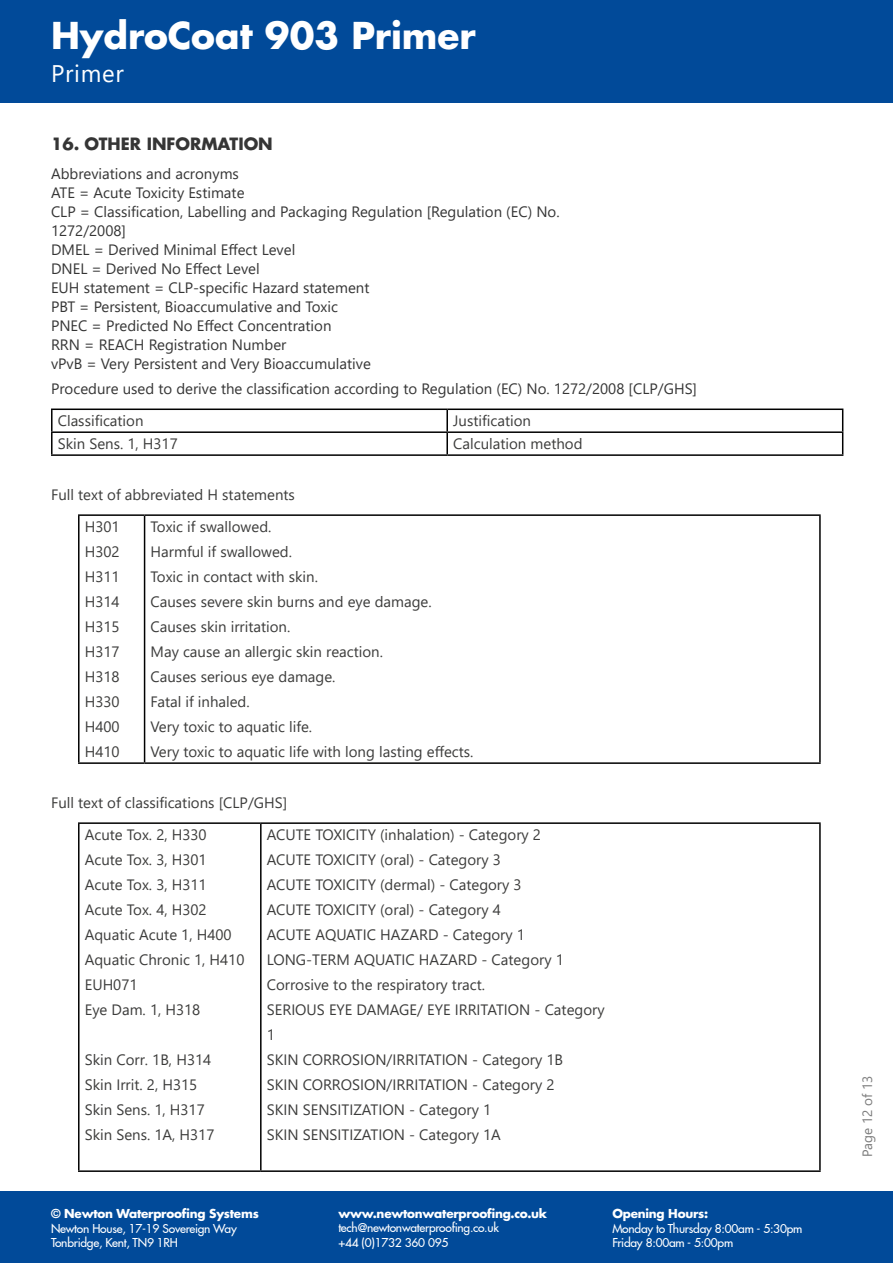
<style>
.page{position:relative;width:893px;height:1263px;background:#fff}
.page>*{position:absolute;margin:0;border:0;box-sizing:border-box;transform-origin:0 0}
.t1{font:700 36px "Futura LT Pro";color:#fff}
.t2{font:24px "Segoe UI";letter-spacing:.03em;color:#fff}
.t3{font:700 16.5px "Futura LT Pro";color:#353535}
.t4{font:15px/25px "Segoe UI";color:#3c3c3b}
.t5{font:15px/19px "Segoe UI";color:#353535}
.t6{font:13.5px "Segoe UI";color:#7b7b7b}
.t7{font:500 12px/14.4px "Futura LT Pro";letter-spacing:-.02em;color:#fff}
.t8{font:700 12px "Futura LT Pro";letter-spacing:-.02em;color:#fff}
</style>
<div class="page">
<div style="left:0;top:0;width:893px;height:103px;background:#014a99"></div>
<div style="left:0;top:1191px;width:893px;height:72px;background:#014a99"></div>
<hr style="left:51px;top:408px;width:396px;height:2px;background:#000">
<hr style="left:51px;top:410px;width:2px;height:21px;background:#000">
<hr style="left:447px;top:408px;width:396px;height:2px;background:#000">
<hr style="left:446px;top:410px;width:2px;height:21px;background:#000">
<hr style="left:51px;top:431px;width:396px;height:2px;background:#000">
<hr style="left:51px;top:433px;width:2px;height:21px;background:#000">
<hr style="left:447px;top:431px;width:396px;height:2px;background:#000">
<hr style="left:446px;top:433px;width:2px;height:21px;background:#000">
<svg style="left:842px;top:410px;width:1px;height:44px"></svg>
<hr style="left:51px;top:454px;width:396px;height:2px;background:#000">
<hr style="left:447px;top:454px;width:396px;height:2px;background:#000">
<hr style="left:78px;top:514px;width:67px;height:2px;background:#000">
<hr style="left:78px;top:516px;width:2px;height:246px;background:#000">
<hr style="left:145px;top:514px;width:676px;height:2px;background:#000">
<hr style="left:144px;top:516px;width:1px;height:246px;background:#000">
<hr style="left:819px;top:516px;width:2px;height:246px;background:#000">
<hr style="left:78px;top:762px;width:67px;height:2px;background:#000">
<hr style="left:145px;top:762px;width:676px;height:2px;background:#000">
<hr style="left:78px;top:822px;width:183px;height:2px;background:#000">
<hr style="left:78px;top:824px;width:2px;height:346px;background:#000">
<hr style="left:261px;top:822px;width:560px;height:2px;background:#000">
<hr style="left:260px;top:824px;width:2px;height:346px;background:#000">
<hr style="left:819px;top:824px;width:2px;height:346px;background:#000">
<hr style="left:78px;top:1170px;width:183px;height:2px;background:#000">
<hr style="left:261px;top:1170px;width:560px;height:2px;background:#000">
<h1 class="t1" style="left:51px;top:8px;width:426px">HydroCoat 903 Primer</h1>
<h2 class="t2" style="left:51px;top:51px;width:74px">Primer</h2>
<p class="t3" style="left:51px;top:131px;width:223px">16. OTHER INFORMATION</p>
<p class="t5" style="left:51px;top:163px;width:510px">Abbreviations and acronyms<br>ATE = Acute Toxicity Estimate<br>CLP = Classification, Labelling and Packaging Regulation [Regulation (EC) No.<br>1272/2008]<br>DMEL = Derived Minimal Effect Level<br>DNEL = Derived No Effect Level<br>EUH statement = CLP-specific Hazard statement<br>PBT = Persistent, Bioaccumulative and Toxic<br>PNEC = Predicted No Effect Concentration<br>RRN = REACH Registration Number<br>vPvB = Very Persistent and Very Bioaccumulative</p>
<p class="t5" style="left:51px;top:378px;width:648px">Procedure used to derive the classification according to Regulation (EC) No. 1272/2008 [CLP/GHS]</p>
<p class="t4" style="left:58px;top:407px;width:87px">Classification</p>
<p class="t4" style="left:453px;top:407px;width:79px">Justification</p>
<p class="t4" style="left:58px;top:430px;width:122px">Skin Sens. 1, H317</p>
<p class="t4" style="left:453px;top:430px;width:131px">Calculation method</p>
<p class="t4" style="left:85px;top:477px;width:212px;line-height:32.1px;text-indent:-34px">Full text of abbreviated H statements<br>H301</p>
<p class="t4" style="left:85px;top:538px;width:36px;text-align:justify">H302<br>H311<br>H314<br>H315<br>H317<br>H318<br>H330<br>H400<br>H410</p>
<p class="t4" style="left:151px;top:513px;width:324px">Toxic if swallowed.<br>Harmful if swallowed.<br>Toxic in contact with skin.<br>Causes severe skin burns and eye damage.<br>Causes skin irritation.<br>May cause an allergic skin reaction.<br>Causes serious eye damage.<br>Fatal if inhaled.<br>Very toxic to aquatic life.<br>Very toxic to aquatic life with long lasting effects.</p>
<p class="t4" style="left:85px;top:785px;width:204px;line-height:32.1px;text-indent:-34px">Full text of classifications [CLP/GHS]<br>Acute Tox. 2, H330</p>
<p class="t4" style="left:85px;top:846px;width:161px">Acute Tox. 3, H301<br>Acute Tox. 3, H311<br>Acute Tox. 4, H302<br>Aquatic Acute 1, H400<br>Aquatic Chronic 1, H410<br>EUH071<br>Eye Dam. 1, H318</p>
<p class="t4" style="left:85px;top:1046px;width:131px">Skin Corr. 1B, H314<br>Skin Irrit. 2, H315<br>Skin Sens. 1, H317<br>Skin Sens. 1A, H317</p>
<p class="t4" style="left:267px;top:821px;width:339px">ACUTE TOXICITY (inhalation) - Category 2<br>ACUTE TOXICITY (oral) - Category 3<br>ACUTE TOXICITY (dermal) - Category 3<br>ACUTE TOXICITY (oral) - Category 4<br>ACUTE AQUATIC HAZARD - Category 1<br>LONG-TERM AQUATIC HAZARD - Category 1<br>Corrosive to the respiratory tract.<br>SERIOUS EYE DAMAGE/ EYE IRRITATION - Category 1<br>SKIN CORROSION/IRRITATION - Category 1B<br>SKIN CORROSION/IRRITATION - Category 2<br>SKIN SENSITIZATION - Category 1<br>SKIN SENSITIZATION - Category 1A</p>
<p class="t8" style="left:51px;top:1204px;width:209px">© Newton Waterproofing Systems</p>
<p class="t7" style="left:51px;top:1220px;width:187px">Newton House, 17-19 Sovereign Way<br>Tonbridge, Kent, TN9 1RH</p>
<p class="t8" style="left:338px;top:1204px;width:210px">www.newtonwaterproofing.co.uk</p>
<p class="t7" style="left:338px;top:1220px;width:162px">tech@newtonwaterproofing.co.uk +44 (0)1732 360 095</p>
<p class="t8" style="left:612px;top:1204px;width:97px">Opening Hours:</p>
<p class="t7" style="left:612px;top:1220px;width:191px">Monday to Thursday 8:00am - 5:30pm<br>Friday 8:00am - 5:00pm</p>
<p class="t6" style="left:854px;top:1157px;width:83px;rotate:-90deg">Page 12 of 13</p>
</div>
